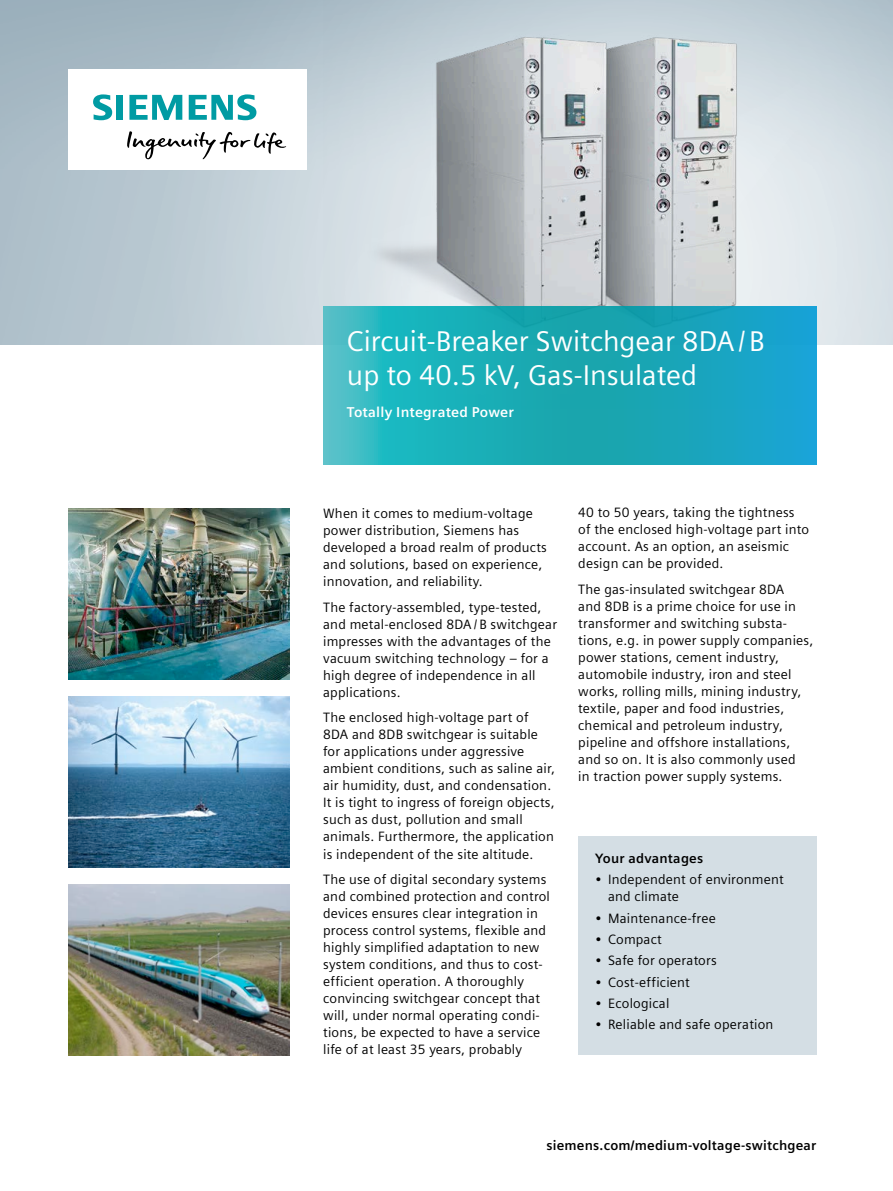
<style>
.page{position:relative;width:893px;height:1191px;background:#fff}
.page>*{position:absolute;margin:0;border:0;box-sizing:border-box;transform-origin:0 0}
.t1{font:28.5px/34.2px "Siemens Sans Global";color:#fff}
.t2{font:700 14.25px "Siemens Sans Global";letter-spacing:.015em;color:#fff}
.t3{font:13.5px/17px "Siemens Sans Global";letter-spacing:.015em;color:#000}
.t4{font:700 13.5px "Siemens Sans Global";letter-spacing:.015em;color:#000}
</style>
<div class="page">
<img style="left:0;top:0;width:893px;height:344px">
<img style="left:323px;top:0;width:476px;height:306px">
<svg style="left:323px;top:306px;width:493px;height:158px;background:#1eabbc"></svg>
<img style="left:68px;top:508px;width:221px;height:171px">
<img style="left:68px;top:696px;width:221px;height:171px">
<img style="left:68px;top:884px;width:221px;height:171px">
<div style="left:578px;top:836px;width:238px;height:218px;background:#d4dee4"></div>
<div style="left:68px;top:69px;width:238px;height:101px;background:#fff"></div>
<svg style="left:127px;top:131px;width:159px;height:28px"></svg>
<svg style="left:93px;top:94px;width:30px;height:26px"></svg>
<svg style="left:129px;top:95px;width:53px;height:25px"></svg>
<svg style="left:189px;top:94px;width:67px;height:26px"></svg>
<h1 class="t1" style="left:347px;top:325px;width:419px">Circuit-Breaker Switchgear 8DA/B up to 40.5 kV, Gas-Insulated</h1>
<p class="t2" style="left:347px;top:403px;width:168px">Totally Integrated Power</p>
<p class="t3" style="left:323px;top:505px;width:225px">When it comes to medium-voltage power distribution, Siemens has developed a broad realm of products and solutions, based on experience, innovation, and reliability.</p>
<p class="t3" style="left:323px;top:599px;width:235px">The factory-assembled, type-tested, and metal-enclosed 8DA / B switchgear impresses with the advantages of the vacuum switching technology – for a high degree of independence in all applications.</p>
<p class="t3" style="left:323px;top:710px;width:233px">The enclosed high-voltage part of 8DA and 8DB switchgear is suitable for applications under aggressive ambient conditions, such as saline air, air humidity, dust, and condensation.<br>It is tight to ingress of foreign objects, such as dust, pollution and small animals. Furthermore, the application is independent of the site altitude.</p>
<p class="t3" style="left:323px;top:871px;width:228px">The use of digital secondary systems and combined protection and control devices ensures clear integration in process control systems, flexible and highly simplified adaptation to new system conditions, and thus to cost&shy;efficient operation. A thoroughly convincing switchgear concept that will, under normal operating condi&shy;tions, be expected to have a service life of at least 35 years, probably</p>
<p class="t3" style="left:578px;top:505px;width:232px">40 to 50 years, taking the tightness of the enclosed high-voltage part into account. As an option, an aseismic design can be provided.</p>
<p class="t3" style="left:578px;top:581px;width:237px">The gas-insulated switchgear 8DA<br>and 8DB is a prime choice for use in transformer and switching substa&shy;tions, e.g. in power supply companies, power stations, cement industry, automobile industry, iron and steel works, rolling mills, mining industry, textile, paper and food industries, chemical and petroleum industry, pipeline and offshore installations, and so on. It is also commonly used<br>in traction power supply systems.</p>
<p class="t4" style="left:595px;top:850px;width:109px">Your advantages</p>
<p class="t3" style="left:608px;top:871px;width:177px;text-indent:-13px">• Independent of environment and climate</p>
<p class="t3" style="left:595px;top:910px;width:122px">• Maintenance-free</p>
<p class="t3" style="left:595px;top:931px;width:68px">• Compact</p>
<p class="t3" style="left:595px;top:952px;width:123px">• Safe for operators</p>
<p class="t3" style="left:595px;top:974px;width:96px">• Cost-efficient</p>
<p class="t3" style="left:595px;top:995px;width:76px">• Ecological</p>
<p class="t3" style="left:595px;top:1016px;width:180px">• Reliable and safe operation</p>
<p class="t4" style="left:546px;top:1137px;width:271px">siemens.com/medium-voltage-switchgear</p>
</div>
